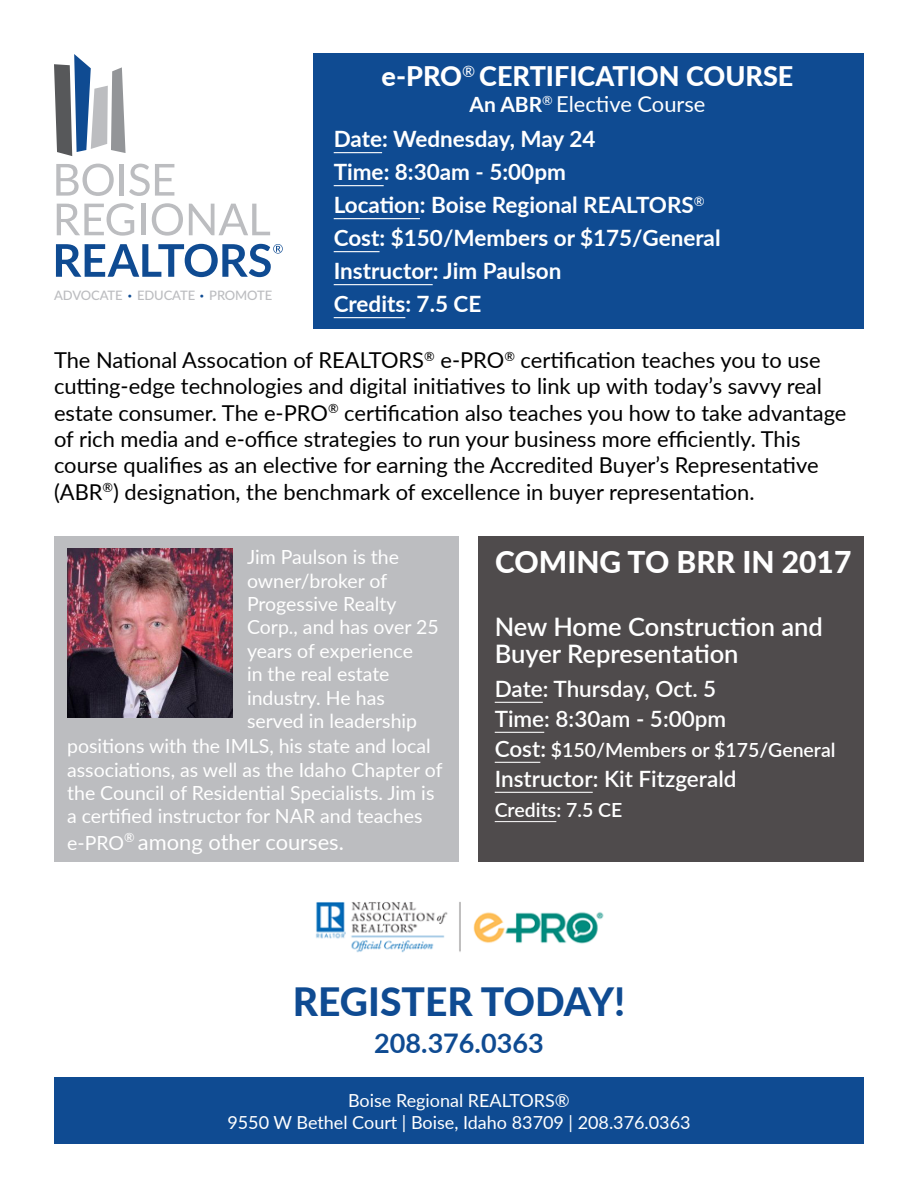
<style>
.page{position:relative;width:918px;height:1188px;background:#fff}
.page>*{position:absolute;margin:0;border:0;box-sizing:border-box;transform-origin:0 0}
.t1{font:800 39px "Lato";color:#0f4b92}
.t2{font:800 30px "Lato";color:#fff}
.t3{font:800 27px "Lato";color:#fff}
.t4{font:700 27px "Lato";color:#0f4b92}
.t5{font:600 25.5px/27px "Lato";color:#fff}
.t6{font:700 22.5px "Lato";color:#fff}
.t7{font:600 22.5px "Lato";color:#fff}
.t8{font:21.9px/26.2px "Lato";color:#000}
.t9{font:21.9px "Lato";color:#fff}
.t10{font:19.5px/23.4px "Lato";color:#fff}
.t11{font:600 19.5px "Lato";color:#fff}
.t12{font:18px "Lato";color:#fff}
.t13{font:500 13.05px "Lato";letter-spacing:-.01em;color:#bcbdc0}
.s1{font-weight:100;color:#0f4b92}
.s2{font-weight:700;font-size:21px}
.s3{font-size:19.5px}
.s4{font-size:22.5px}
</style>
<div class="page">
<div style="left:54px;top:1078px;width:810px;height:66px;background:#0f4b92"></div>
<svg style="left:56px;top:164px;width:58px;height:32px"></svg>
<hr style="left:120px;top:164px;width:4px;height:32px;background:#bcbdc0">
<svg style="left:129px;top:164px;width:45px;height:32px"></svg>
<svg style="left:57px;top:203px;width:77px;height:33px"></svg>
<div style="left:141px;top:204px;width:5px;height:31px;background:#bcbdc0"></div>
<svg style="left:152px;top:203px;width:31px;height:33px"></svg>
<svg style="left:189px;top:204px;width:81px;height:31px"></svg>
<svg style="left:56px;top:244px;width:227px;height:33px"></svg>
<svg style="left:54px;top:54px;width:72px;height:102px"></svg>
<div style="left:313px;top:54px;width:551px;height:275px;background:#0f4b92"></div>
<hr style="left:334px;top:152px;width:48px;height:1px;background:#fff">
<hr style="left:334px;top:185px;width:50px;height:1px;background:#fff">
<hr style="left:334px;top:218px;width:86px;height:1px;background:#fff">
<hr style="left:334px;top:251px;width:46px;height:1px;background:#fff">
<hr style="left:334px;top:284px;width:99px;height:1px;background:#fff">
<hr style="left:334px;top:317px;width:71px;height:1px;background:#fff">
<div style="left:54px;top:536px;width:405px;height:326px;background:#bcbdc0"></div>
<img style="left:67px;top:548px;width:165px;height:169px">
<div style="left:478px;top:536px;width:386px;height:326px;background:#4f4b4c"></div>
<hr style="left:495px;top:702px;width:48px;height:1px;background:#fff">
<hr style="left:495px;top:732px;width:49px;height:1px;background:#fff">
<hr style="left:495px;top:762px;width:45px;height:1px;background:#fff">
<hr style="left:495px;top:792px;width:98px;height:1px;background:#fff">
<hr style="left:495px;top:821px;width:61px;height:1px;background:#fff">
<img style="left:316px;top:902px;width:288px;height:51px">
<p class="t13" style="left:54px;top:286px;width:220px">ADVOCATE <span class="s1">•</span> EDUCATE <span class="s1">•</span> PROMOTE</p>
<p class="t3" style="left:382px;top:56px;width:413px">e-PRO<sup>®</sup> CERTIFICATION COURSE</p>
<p class="t9" style="left:470px;top:88px;width:237px"><span class="s2">An ABR</span><sup>®</sup> Elective Course</p>
<p class="t6" style="left:334px;top:123px;width:263px">Date: Wednesday, May 24</p>
<p class="t6" style="left:334px;top:156px;width:234px">Time: 8:30am - 5:00pm</p>
<p class="t6" style="left:334px;top:189px;width:373px">Location: Boise Regional REALTORS<sup>®</sup></p>
<p class="t6" style="left:334px;top:222px;width:388px">Cost: $150/Members or $175/General</p>
<p class="t6" style="left:334px;top:255px;width:229px">Instructor: Jim Paulson</p>
<p class="t6" style="left:334px;top:288px;width:149px">Credits: 7.5 CE</p>
<p class="t8" style="left:54px;top:346px;width:794px">The National Assocation of REALTORS<sup>®</sup> e-PRO<sup>®</sup> certification teaches you to use cutting-edge technologies and digital initiatives to link up with today’s savvy real estate consumer. The e-PRO<sup>®</sup> certification also teaches you how to take advantage of rich media and e-office strategies to run your business more efficiently. This course qualifies as an elective for earning the Accredited Buyer’s Representative (ABR<sup>®</sup>) designation, the benchmark of excellence in buyer representation.</p>
<p class="t10" style="left:247px;top:545px;width:193px">Jim Paulson is the owner/broker of<br>Progessive Realty<br>Corp., and has over 25 years of experience<br>in the real estate industry. He has served in leadership</p>
<p class="t10" style="left:67px;top:734px;width:377px">positions with the IMLS, his state and local associations, as well as the Idaho Chapter of the Council of Residential Specialists. Jim is a certified instructor for NAR and teaches</p>
<p class="t9" style="left:67px;top:826px;width:278px"><span class="s3">e-PRO</span><sup>®</sup> among other courses.</p>
<p class="t2" style="left:495px;top:539px;width:358px">COMING TO BRR IN 2017</p>
<p class="t5" style="left:495px;top:612px;width:330px">New Home Construction and<br>Buyer Representation</p>
<p class="t7" style="left:495px;top:673px;width:223px">Date: Thursday, Oct. 5</p>
<p class="t7" style="left:495px;top:703px;width:233px">Time: 8:30am - 5:00pm</p>
<p class="t11" style="left:495px;top:736px;width:342px"><span class="s4">Cost:</span> $150/Members or $175/General</p>
<p class="t7" style="left:495px;top:763px;width:243px">Instructor: Kit Fitzgerald</p>
<p class="t11" style="left:495px;top:796px;width:129px">Credits: 7.5 CE</p>
<p class="t1" style="left:293px;top:973px;width:334px">REGISTER TODAY!</p>
<p class="t4" style="left:374px;top:1023px;width:171px">208.376.0363</p>
<p class="t12" style="left:348px;top:1088px;width:223px">Boise Regional REALTORS®</p>
<p class="t12" style="left:227px;top:1110px;width:465px">9550 W Bethel Court | Boise, Idaho 83709 | 208.376.0363</p>
</div>
